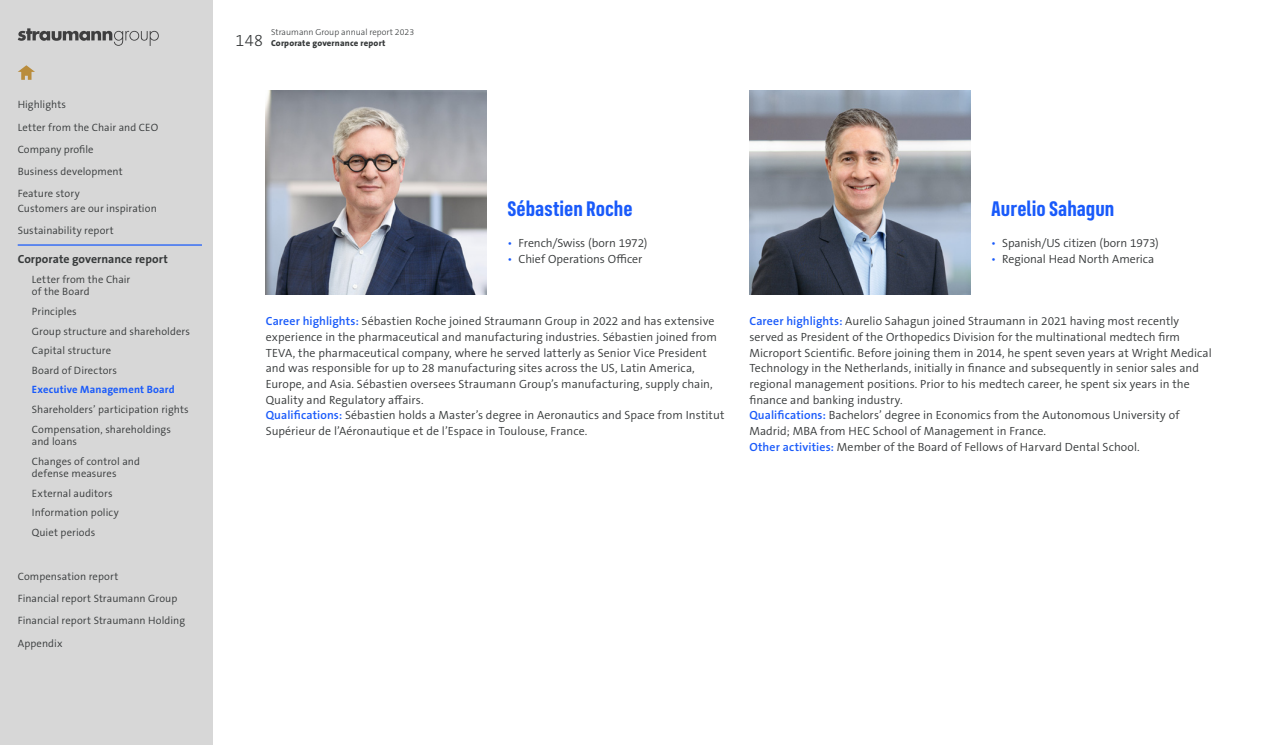
<style>
.page{position:relative;width:1265px;height:745px;background:#fff}
.page>*{position:absolute;margin:0;border:0;box-sizing:border-box;transform-origin:0 0}
.t1{font:700 21.25px "FS Industrie Cd";color:#195afa}
.t2{font:300 11.88px/15.6px "The Sans B W4";letter-spacing:.005em;color:#36393a}
.t3{font:300 11.88px "The Sans B W4";letter-spacing:-.015em;color:#36393a}
.t4{font:700 11.88px "The Sans B W7";letter-spacing:.005em;color:#36393a}
.t5{font:300 10.62px/22.1px "The Sans B W4";letter-spacing:.01em;color:#36393a}
.t6{font:700 10.62px "The Sans B W7";letter-spacing:.015em;color:#195afa}
.t7{font:300 8.75px "The Sans B W3";color:#36393a}
.t8{font:800 8.75px "The Sans B W8";letter-spacing:.02em;color:#36393a}
.s1{font-family:"The Sans B W3";font-weight:300;font-size:16.25px}
.s2{color:#195afa}
.s3{font-family:"The Sans B W6";font-weight:600;color:#195afa}
</style>
<div class="page">
<img style="left:265px;top:90px;width:706px;height:205px">
<div style="left:0;top:0;width:213px;height:744px;background:#d7d7d7"></div>
<svg style="left:18px;top:28px;width:141px;height:18px"></svg>
<svg style="left:18px;top:65px;width:17px;height:15px"></svg>
<hr style="left:18px;top:244px;width:184px;height:1px;background:#195afa">
<p class="t5" style="left:18px;top:94px;width:142px">Highlights<br>Letter from the Chair and CEO<br>Company profile<br>Business development<br>Feature story</p>
<p class="t5" style="left:18px;top:197px;width:141px">Customers are our inspiration<br>Sustainability report</p>
<p class="t4" style="left:18px;top:251px;width:152px">Corporate governance report</p>
<p class="t5" style="left:32px;top:273px;width:100px;line-height:12.5px">Letter from the Chair of the Board</p>
<p class="t5" style="left:32px;top:301px;width:160px;line-height:19.6px">Principles<br>Group structure and shareholders<br>Capital structure<br>Board of Directors</p>
<p class="t6" style="left:32px;top:382px;width:144px">Executive Management Board</p>
<p class="t5" style="left:32px;top:399px;width:158px;line-height:19.6px">Shareholders’ participation rights<br>Compensation, shareholdings</p>
<p class="t5" style="left:32px;top:431px;width:110px;line-height:19.6px">and loans<br>Changes of control and</p>
<p class="t5" style="left:32px;top:463px;width:88px;line-height:19.6px">defense measures<br>External auditors<br>Information policy<br>Quiet periods</p>
<p class="t5" style="left:18px;top:565px;width:169px">Compensation report<br>Financial report Straumann Group<br>Financial report Straumann Holding<br>Appendix</p>
<p class="t7" style="left:271px;top:26px;width:145px">Straumann Group annual report 2023</p>
<p class="t8" style="left:236px;top:37px;width:151px"><span class="s1">148</span> Corporate governance report</p>
<h1 class="t1" style="left:508px;top:195px;width:126px">Sébastien Roche</h1>
<h1 class="t1" style="left:991px;top:195px;width:125px">Aurelio Sahagun</h1>
<p class="t2" style="left:508px;top:235px;width:141px"><span class="s2">•</span> French/Swiss (born 1972)</p>
<p class="t2" style="left:508px;top:251px;width:136px"><span class="s2">•</span> Chief Operations Officer</p>
<p class="t3" style="left:991px;top:235px;width:169px"><span class="s2">•</span> Spanish/US citizen (born 1973)</p>
<p class="t2" style="left:991px;top:251px;width:165px"><span class="s2">•</span> Regional Head North America</p>
<p class="t2" style="left:266px;top:313px;width:460px"><span class="s3">Career highlights:</span> Sébastien Roche joined Straumann Group in 2022 and has extensive experience in the pharmaceutical and manufacturing industries. Sébastien joined from TEVA, the pharmaceutical company, where he served latterly as Senior Vice President and was responsible for up to 28 manufacturing sites across the US, Latin America, Europe, and Asia. Sébastien oversees Straumann Group’s manufacturing, supply chain, Quality and Regulatory affairs.<br><span class="s3">Qualifications:</span> Sébastien holds a Master’s degree in Aeronautics and Space from Institut Supérieur de l’Aéronautique et de l’Espace in Toulouse, France.</p>
<p class="t2" style="left:749px;top:313px;width:464px"><span class="s3">Career highlights:</span> Aurelio Sahagun joined Straumann in 2021 having most recently served as President of the Orthopedics Division for the multinational medtech firm Microport Scientific. Before joining them in 2014, he spent seven years at Wright Medical Technology in the Netherlands, initially in finance and subsequently in senior sales and regional management positions. Prior to his medtech career, he spent six years in the finance and banking industry.<br><span class="s3">Qualifications:</span> Bachelors’ degree in Economics from the Autonomous University of Madrid; MBA from HEC School of Management in France.<br><span class="s3">Other activities:</span> Member of the Board of Fellows of Harvard Dental School.</p>
</div>
